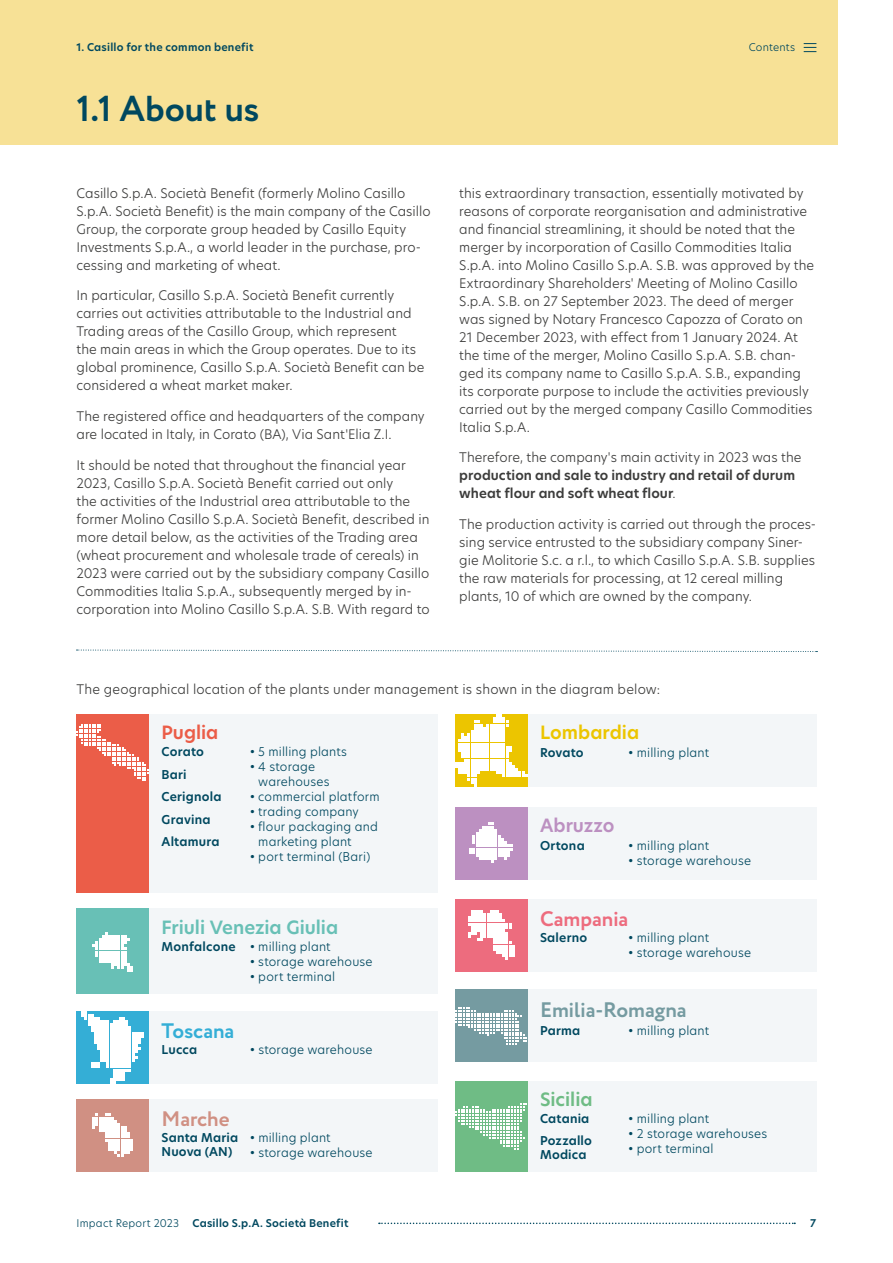
<style>
.page{position:relative;width:893px;height:1263px;background:#fff}
.page>*{position:absolute;margin:0;border:0;box-sizing:border-box;transform-origin:0 0}
.t1{font:700 36px "Circe";letter-spacing:-.005em;color:#00485f}
.t2{font:700 21px "Circe";letter-spacing:-.005em;color:#759ba1}
.t3{font:700 21px "Circe";color:#ed6c7e}
.t4{font:700 21px "Circe";letter-spacing:-.005em;color:#34aed6}
.t5{font:700 21px "Circe";letter-spacing:-.005em;color:#d09083}
.t6{font:600 18px "New Hero";letter-spacing:-.005em;color:#68c0b6}
.t7{font:600 18px "New Hero";color:#ecc500}
.t8{font:600 18px "New Hero";color:#bc90c1}
.t9{font:600 18px "New Hero";letter-spacing:-.005em;color:#6fbc85}
.t10{font:600 18px "New Hero";color:#eb5d48}
.t11{font:300 13.05px/18px "New Hero";color:#3c3c3b}
.t12{font:600 13.05px/18px "New Hero";letter-spacing:.005em;color:#3c3c3b}
.t13{font:300 12px/15px "New Hero";letter-spacing:.015em;color:#00485f}
.t14{font:600 12px/22.5px "New Hero";letter-spacing:.015em;color:#00485f}
.t15{font:600 10.5px "New Hero";letter-spacing:.02em;color:#00485f}
.t16{font:300 10.5px "New Hero";letter-spacing:.025em;color:#00485f}
.s1{font-weight:300}
.s2{font-weight:600}
</style>
<div class="page">
<div style="left:0;top:0;width:838px;height:145px;background:#f7e196"></div>
<div style="left:527px;top:714px;width:289px;height:73px;background:#f3f6f8"></div>
<div style="left:527px;top:807px;width:289px;height:72px;background:#f3f6f8"></div>
<div style="left:455px;top:807px;width:72px;height:72px;background:#bc90c1"></div>
<svg style="left:470px;top:823px;width:43px;height:40px"></svg>
<svg style="left:455px;top:714px;width:72px;height:73px"></svg>
<div style="left:527px;top:899px;width:289px;height:73px;background:#f3f6f8"></div>
<div style="left:455px;top:899px;width:72px;height:73px;background:#ed6c7e"></div>
<svg style="left:468px;top:910px;width:46px;height:50px"></svg>
<div style="left:527px;top:990px;width:289px;height:72px;background:#f3f6f8"></div>
<div style="left:455px;top:990px;width:72px;height:72px;background:#759ba1"></div>
<svg style="left:455px;top:1007px;width:72px;height:37px"></svg>
<div style="left:527px;top:1081px;width:289px;height:90px;background:#f3f6f8"></div>
<div style="left:455px;top:1081px;width:72px;height:90px;background:#6fbc85"></div>
<svg style="left:455px;top:1103px;width:72px;height:47px"></svg>
<div style="left:149px;top:1099px;width:289px;height:72px;background:#f3f6f8"></div>
<div style="left:77px;top:1099px;width:72px;height:72px;background:#d09083"></div>
<svg style="left:93px;top:1114px;width:40px;height:43px"></svg>
<div style="left:149px;top:1011px;width:289px;height:72px;background:#f3f6f8"></div>
<div style="left:77px;top:1011px;width:72px;height:72px;background:#34aed6"></div>
<svg style="left:82px;top:1011px;width:62px;height:72px"></svg>
<div style="left:149px;top:909px;width:289px;height:85px;background:#f3f6f8"></div>
<div style="left:77px;top:909px;width:72px;height:85px;background:#68c0b6"></div>
<svg style="left:93px;top:932px;width:40px;height:40px"></svg>
<div style="left:149px;top:714px;width:289px;height:179px;background:#f3f6f8"></div>
<div style="left:77px;top:714px;width:72px;height:179px;background:#eb5d48"></div>
<svg style="left:77px;top:724px;width:72px;height:57px"></svg>
<svg style="left:77px;top:649px;width:740px;height:3px"></svg>
<svg style="left:379px;top:1222px;width:416px;height:2px"></svg>
<svg style="left:804px;top:43px;width:12px;height:9px"></svg>
<p class="t15" style="left:77px;top:40px;width:178px">1. Casillo for the common benefit</p>
<h1 class="t1" style="left:77px;top:85px;width:185px">1.1 About us</h1>
<p class="t11" style="left:77px;top:183px;width:356px">Casillo S.p.A. Società Benefit (formerly Molino Casillo S.p.A. Società Benefit) is the main company of the Casillo Group, the corporate group headed by Casillo Equity Investments S.p.A., a world leader in the purchase, pro&shy;cessing and marketing of wheat.</p>
<p class="t11" style="left:77px;top:286px;width:349px">In particular, Casillo S.p.A. Società Benefit currently carries out activities attributable to the Industrial and Trading areas of the Casillo Group, which represent<br>the main areas in which the Group operates. Due to its global prominence, Casillo S.p.A. Società Benefit can be considered a wheat market maker.</p>
<p class="t11" style="left:77px;top:407px;width:350px">The registered office and headquarters of the company are located in Italy, in Corato (BA), Via Sant'Elia Z.I.</p>
<p class="t11" style="left:77px;top:456px;width:355px">It should be noted that throughout the financial year 2023, Casillo S.p.A. Società Benefit carried out only<br>the activities of the Industrial area attributable to the former Molino Casillo S.p.A. Società Benefit, described in more detail below, as the activities of the Trading area (wheat procurement and wholesale trade of cereals) in 2023 were carried out by the subsidiary company Casillo Commodities Italia S.p.A., subsequently merged by in&shy;corporation into Molino Casillo S.p.A. S.B. With regard to</p>
<p class="t16" style="left:749px;top:40px;width:48px">Contents</p>
<p class="t11" style="left:459px;top:183px;width:356px">this extraordinary transaction, essentially motivated by reasons of corporate reorganisation and administrative and financial streamlining, it should be noted that the merger by incorporation of Casillo Commodities Italia S.p.A. into Molino Casillo S.p.A. S.B. was approved by the Extraordinary Shareholders' Meeting of Molino Casillo S.p.A. S.B. on 27 September 2023. The deed of merger was signed by Notary Francesco Capozza of Corato on 21 December 2023, with effect from 1 January 2024. At the time of the merger, Molino Casillo S.p.A. S.B. chan&shy;ged its company name to Casillo S.p.A. S.B., expanding its corporate purpose to include the activities previously carried out by the merged company Casillo Commodities Italia S.p.A.</p>
<p class="t11" style="left:459px;top:448px;width:344px">Therefore, the company's main activity in 2023 was the</p>
<p class="t12" style="left:459px;top:466px;width:337px">production and sale to industry and retail of durum wheat flour and soft wheat flour<span class="s1">.</span></p>
<p class="t11" style="left:459px;top:515px;width:358px">The production activity is carried out through the proces&shy;sing service entrusted to the subsidiary company Siner&shy;gie Molitorie S.c. a r.l., to which Casillo S.p.A. S.B. supplies the raw materials for processing, at 12 cereal milling plants, 10 of which are owned by the company.</p>
<p class="t11" style="left:77px;top:680px;width:585px">The geographical location of the plants under management is shown in the diagram below:</p>
<h3 class="t10" style="left:162px;top:720px;width:58px">Puglia</h3>
<p class="t14" style="left:162px;top:740px;width:61px">Corato<br>Bari<br>Cerignola<br>Gravina<br>Altamura</p>
<p class="t13" style="left:250px;top:744px;width:99px">• 5 milling plants</p>
<p class="t13" style="left:258px;top:759px;width:73px;text-indent:-9px">• 4 storage warehouses</p>
<p class="t13" style="left:250px;top:789px;width:131px">• commercial platform</p>
<p class="t13" style="left:250px;top:804px;width:111px">• trading company</p>
<p class="t13" style="left:258px;top:819px;width:121px;text-indent:-9px">• flour packaging and marketing plant</p>
<p class="t13" style="left:250px;top:849px;width:122px">• port terminal (Bari)</p>
<h3 class="t6" style="left:162px;top:915px;width:178px">Friuli Venezia Giulia</h3>
<p class="t13" style="left:162px;top:938px;width:171px"><span class="s2">Monfalcone</span> • milling plant</p>
<p class="t13" style="left:250px;top:953px;width:124px">• storage warehouse</p>
<p class="t13" style="left:250px;top:968px;width:87px">• port terminal</p>
<h2 class="t4" style="left:162px;top:1017px;width:74px">Toscana</h2>
<p class="t14" style="left:162px;top:1038px;width:37px">Lucca</p>
<p class="t13" style="left:250px;top:1041px;width:124px">• storage warehouse</p>
<h2 class="t5" style="left:162px;top:1105px;width:70px">Marche</h2>
<p class="t14" style="left:162px;top:1131px;width:78px;line-height:13.5px">Santa Maria<br>Nuova (AN)</p>
<p class="t13" style="left:250px;top:1130px;width:82px">• milling plant</p>
<p class="t13" style="left:250px;top:1145px;width:124px">• storage warehouse</p>
<h3 class="t7" style="left:540px;top:720px;width:101px">Lombardia</h3>
<p class="t13" style="left:628px;top:745px;width:82px">• milling plant</p>
<p class="t14" style="left:540px;top:742px;width:45px">Rovato</p>
<h3 class="t8" style="left:540px;top:813px;width:76px">Abruzzo</h3>
<p class="t14" style="left:540px;top:834px;width:46px">Ortona</p>
<p class="t13" style="left:628px;top:837px;width:82px">• milling plant</p>
<p class="t13" style="left:628px;top:852px;width:124px">• storage warehouse</p>
<h2 class="t3" style="left:540px;top:905px;width:90px">Campania</h2>
<p class="t14" style="left:540px;top:926px;width:49px">Salerno</p>
<p class="t13" style="left:628px;top:930px;width:82px">• milling plant</p>
<p class="t13" style="left:628px;top:945px;width:124px">• storage warehouse</p>
<h2 class="t2" style="left:540px;top:995px;width:148px">Emilia-Romagna</h2>
<p class="t13" style="left:628px;top:1022px;width:82px">• milling plant</p>
<p class="t14" style="left:540px;top:1019px;width:42px">Parma</p>
<h3 class="t9" style="left:540px;top:1087px;width:54px">Sicilia</h3>
<p class="t14" style="left:540px;top:1107px;width:53px">Catania<br>Pozzallo</p>
<p class="t14" style="left:540px;top:1143px;width:48px">Modica</p>
<p class="t13" style="left:628px;top:1111px;width:82px">• milling plant</p>
<p class="t13" style="left:628px;top:1126px;width:141px">• 2 storage warehouses</p>
<p class="t13" style="left:628px;top:1141px;width:87px">• port terminal</p>
<p class="t16" style="left:77px;top:1216px;width:104px">Impact Report 2023</p>
<p class="t15" style="left:192px;top:1216px;width:157px">Casillo S.p.A. Società Benefit</p>
<p class="t15" style="left:810px;top:1216px;width:8px">7</p>
</div>
